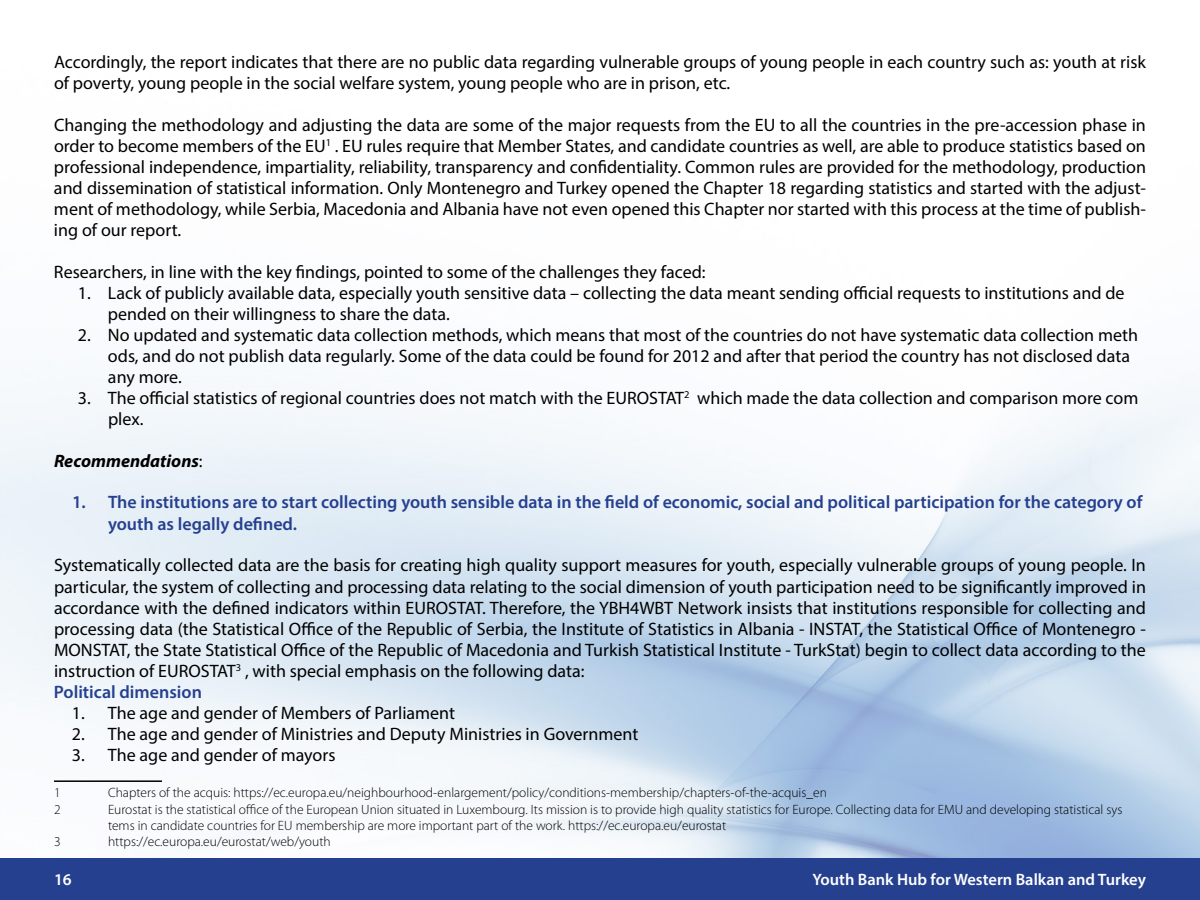
<style>
.page{position:relative;width:1200px;height:900px;background:#fff}
.page>*{position:absolute;margin:0;border:0;box-sizing:border-box;transform-origin:0 0}
.t1{font:18px/21px "Myriad Pro";color:#000}
.t2{font:600 18px/21px "Myriad Pro";color:#25408f}
.t3{font:italic 700 18px "Myriad Pro";color:#000}
.t4{font:600 16.5px "Myriad Pro";color:#fff}
.t5{font:300 13.5px/16.2px "Myriad Pro";color:#000}
.s1{font-weight:400;font-style:normal}
.s2{font-weight:600;color:#25408f}
</style>
<div class="page">
<div style="left:0;top:858px;width:1200px;height:42px;background:#25408f"></div>
<hr style="left:54px;top:780px;width:108px;height:2px;background:#000">
<p class="t1" style="left:54px;top:51px;width:1093px">Accordingly, the report indicates that there are no public data regarding vulnerable groups of young people in each country such as: youth at risk of poverty, young people in the social welfare system, young people who are in prison, etc.</p>
<p class="t1" style="left:54px;top:114px;width:1094px;text-align:justify">Changing the methodology and adjusting the data are some of the major requests from the EU to all the countries in the pre-accession phase in order to become members of the EU<sup>1</sup> . EU rules require that Member States, and candidate countries as well, are able to produce statistics based on professional independence, impartiality, reliability, transparency and confidentiality. Common rules are provided for the methodology, production and dissemination of statistical information. Only Montenegro and Turkey opened the Chapter 18 regarding statistics and started with the adjust&shy;ment of methodology, while Serbia, Macedonia and Albania have not even opened this Chapter nor started with this process at the time of publish&shy;ing of our report.</p>
<p class="t1" style="left:54px;top:261px;width:653px">Researchers, in line with the key findings, pointed to some of the challenges they faced:</p>
<p class="t1" style="left:108px;top:282px;width:1018px;text-indent:-30px">1. Lack of publicly available data, especially youth sensitive data – collecting the data meant sending official requests to institutions and de pended on their willingness to share the data.</p>
<p class="t1" style="left:108px;top:324px;width:1032px;text-indent:-30px">2. No updated and systematic data collection methods, which means that most of the countries do not have systematic data collection meth ods, and do not publish data regularly. Some of the data could be found for 2012 and after that period the country has not disclosed data any more.</p>
<p class="t1" style="left:108px;top:387px;width:1032px;text-indent:-30px">3. The official statistics of regional countries does not match with the EUROSTAT<sup>2</sup> which made the data collection and comparison more com plex.</p>
<p class="t3" style="left:54px;top:449px;width:150px">Recommendations<span class="s1">:</span></p>
<p class="t2" style="left:108px;top:491px;width:1036px;text-indent:-36px">1. The institutions are to start collecting youth sensible data in the field of economic, social and political participation for the category of youth as legally defined.</p>
<p class="t1" style="left:54px;top:555px;width:1094px">Systematically collected data are the basis for creating high quality support measures for youth, especially vulnerable groups of young people. In particular, the system of collecting and processing data relating to the social dimension of youth participation need to be significantly improved in accordance with the defined indicators within EUROSTAT. Therefore, the YBH4WBT Network insists that institutions responsible for collecting and processing data (the Statistical Office of the Republic of Serbia, the Institute of Statistics in Albania - INSTAT, the Statistical Office of Montenegro - MONSTAT, the State Statistical Office of the Republic of Macedonia and Turkish Statistical Institute - TurkStat) begin to collect data according to the instruction of EUROSTAT<sup>3</sup> , with special emphasis on the following data:<br><span class="s2">Political dimension</span></p>
<p class="t1" style="left:72px;top:702px;width:385px">1. The age and gender of Members of Parliament</p>
<p class="t1" style="left:72px;top:723px;width:568px">2. The age and gender of Ministries and Deputy Ministries in Government</p>
<p class="t1" style="left:72px;top:744px;width:265px">3. The age and gender of mayors</p>
<p class="t5" style="left:54px;top:785px;width:8px">1</p>
<p class="t5" style="left:108px;top:785px;width:721px">Chapters of the acquis: https://ec.europa.eu/neighbourhood-enlargement/policy/conditions-membership/chapters-of-the-acquis_en</p>
<p class="t5" style="left:54px;top:801px;width:8px">2</p>
<p class="t5" style="left:108px;top:801px;width:1016px">Eurostat is the statistical office of the European Union situated in Luxembourg. Its mission is to provide high quality statistics for Europe. Collecting data for EMU and developing statistical sys tems in candidate countries for EU membership are more important part of the work. https://ec.europa.eu/eurostat</p>
<p class="t5" style="left:54px;top:834px;width:8px">3</p>
<p class="t5" style="left:108px;top:834px;width:224px">https://ec.europa.eu/eurostat/web/youth</p>
<p class="t4" style="left:54px;top:869px;width:19px">16</p>
<p class="t4" style="left:813px;top:869px;width:335px">Youth Bank Hub for Western Balkan and Turkey</p>
</div>
